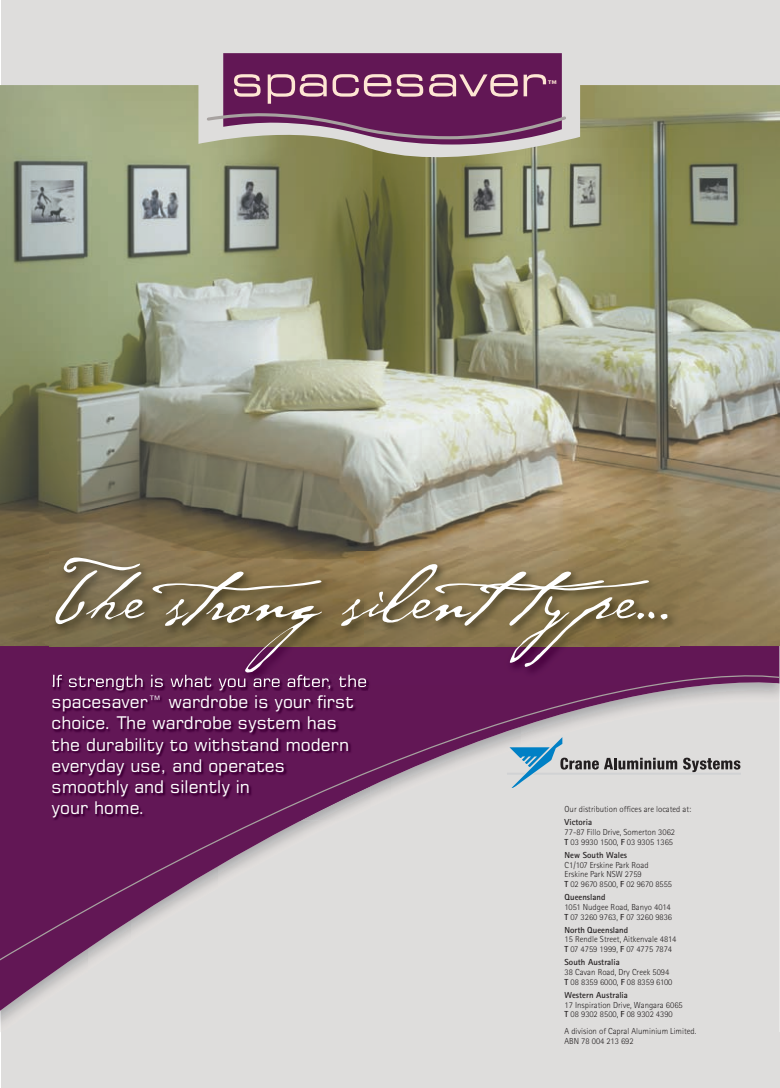
<style>
.page{position:relative;width:780px;height:1088px;background:#fff}
.page>*{position:absolute;margin:0;border:0;box-sizing:border-box;transform-origin:0 0}
.t1{font:80.38px "P22 Cezanne";color:#fff}
.t2{font:17.5px/21px "Square 721 BT";color:#fff}
.t3{font:700 condensed 13.5px "Square 721 BT";color:#fee6d3}
.t4{font:300 8.75px/9.6px "Rotis Sans Serif";color:#231f20}
.t5{font:700 8.75px "Rotis Sans Serif";color:#231f20}
.s1{font-weight:700}
</style>
<div class="page">
<div style="left:1px;top:0;width:778px;height:1087px;background:#dedddc"></div>
<img style="left:779px;top:970px;width:1px;height:62px">
<svg style="left:0;top:970px;width:76px;height:62px"></svg>
<img style="left:0;top:85px;width:780px;height:550px">
<svg style="left:198px;top:85px;width:382px;height:90px"></svg>
<img style="left:50px;top:552px;width:629px;height:83px">
<svg style="left:205px;top:53px;width:363px;height:91px"></svg>
<svg style="left:0;top:635px;width:780px;height:335px"></svg>
<svg style="left:507px;top:737px;width:234px;height:51px"></svg>
<h3 class="t3" style="left:547px;top:77px;width:13px">™</h3>
<h1 class="t1" style="left:53px;top:543px;width:631px">The strongsilenttype…</h1>
<h2 class="t2" style="left:52px;top:672px;width:317px">If strength is what you are after, the spacesaver™ wardrobe is your first choice. The wardrobe system has the durability to withstand modern everyday use, and operates<br>smoothly and silently in<br>your home.</h2>
<p class="t4" style="left:564px;top:805px;width:128px">Our distribution offices are located at:</p>
<p class="t5" style="left:564px;top:819px;width:29px">Victoria</p>
<p class="t4" style="left:564px;top:828px;width:112px">77-87 Fillo Drive, Somerton 3062<br><span class="s1">T</span> 03 9930 1500, <span class="s1">F</span> 03 9305 1365</p>
<p class="t5" style="left:564px;top:852px;width:64px">New South Wales</p>
<p class="t4" style="left:564px;top:861px;width:109px">C1/107 Erskine Park Road<br>Erskine Park NSW 2759<br><span class="s1">T</span> 02 9670 8500, <span class="s1">F</span> 02 9670 8555</p>
<p class="t5" style="left:564px;top:894px;width:42px">Queensland</p>
<p class="t4" style="left:564px;top:903px;width:109px">1051 Nudgee Road, Banyo 4014<br><span class="s1">T</span> 07 3260 9763, <span class="s1">F</span> 07 3260 9836</p>
<p class="t5" style="left:564px;top:927px;width:65px">North Queensland</p>
<p class="t4" style="left:564px;top:935px;width:113px">15 Rendle Street, Aitkenvale 4814<br><span class="s1">T</span> 07 4759 1999, <span class="s1">F</span> 07 4775 7874</p>
<p class="t5" style="left:564px;top:959px;width:57px">South Australia</p>
<p class="t4" style="left:564px;top:968px;width:109px">38 Cavan Road, Dry Creek 5094<br><span class="s1">T</span> 08 8359 6000, <span class="s1">F</span> 08 8359 6100</p>
<p class="t5" style="left:564px;top:992px;width:65px">Western Australia</p>
<p class="t4" style="left:564px;top:1001px;width:120px">17 Inspiration Drive, Wangara 6065<br><span class="s1">T</span> 08 9302 8500, <span class="s1">F</span> 08 9302 4390</p>
<p class="t4" style="left:564px;top:1027px;width:133px">A division of Capral Aluminium Limited.<br>ABN 78 004 213 692</p>
</div>
